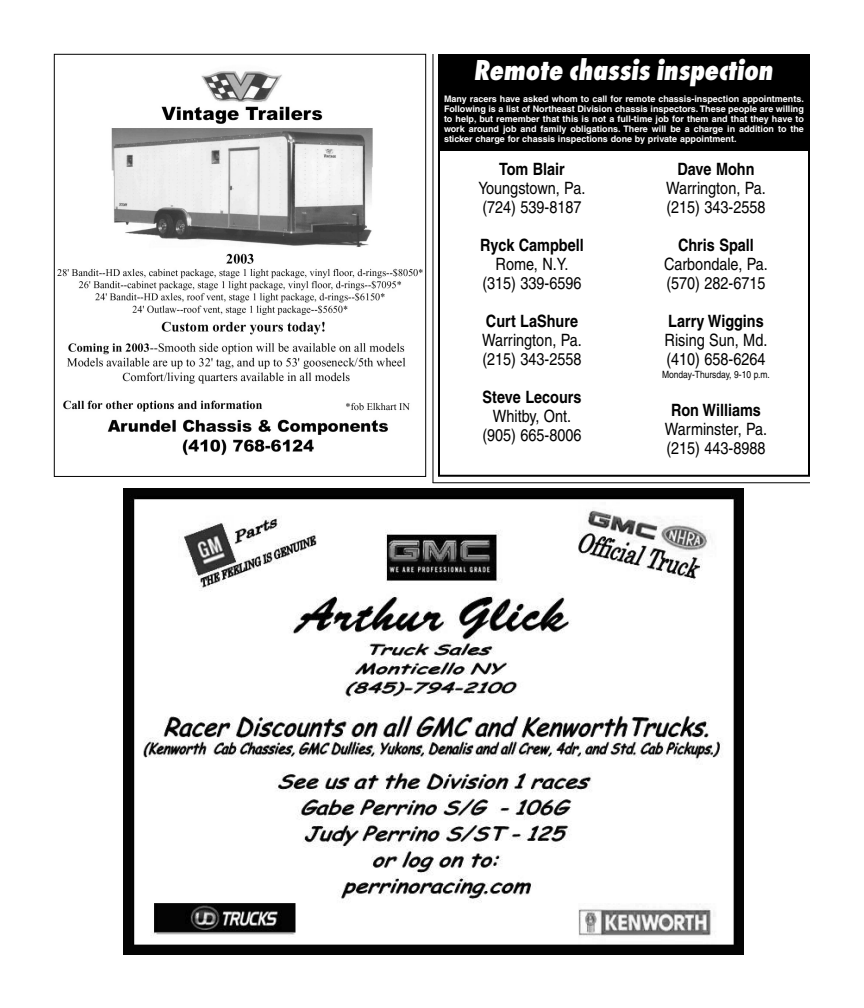
<style>
.page{position:relative;width:864px;height:1008px;background:#fff}
.page>*{position:absolute;margin:0;border:0;box-sizing:border-box;transform-origin:0 0}
.t1{font:italic 800 condensed 30px "Futura T";color:#fff}
.t2{font:17px/19px "Helvetica";color:#000;scale:.85 1}
.t3{font:700 17px "Helvetica";color:#000;scale:.85 1}
.t4{font:10px "Helvetica";color:#000;scale:.85 1}
.t5{font:700 9px/10px "Helvetica";color:#fff;text-align:justify}
</style>
<div class="page">
<img style="left:123px;top:489px;width:621px;height:465px">
<div style="left:438px;top:54px;width:372px;height:96px;background:#000"></div>
<hr style="left:433px;top:482px;width:377px;height:1px;background:#000">
<img style="left:57px;top:70px;width:366px;height:386px">
<div style="left:54px;top:54px;width:372px;height:423px;border:1px solid #000"></div>
<hr style="left:433px;top:54px;width:1px;height:429px;background:#000">
<h1 class="t1" style="left:475px;top:58px;width:300px">Remote chassis inspection</h1>
<p class="t5" style="left:444px;top:95px;width:361px">Many racers have asked whom to call for remote chassis-inspection appointments.<br>Following is a list of Northeast Division chassis inspectors. These people are willing to help, but remember that this is not a full-time job for them and that they have to work around job and family obligations. There will be a charge in addition to the sticker charge for chassis inspections done by private appointment.</p>
<h2 class="t3" style="left:499px;top:162px;width:79px">Tom Blair</h2>
<h2 class="t2" style="left:479px;top:180px;width:127px">Youngstown, Pa. (724) 539-8187</h2>
<h2 class="t3" style="left:480px;top:238px;width:123px">Ryck Campbell</h2>
<h2 class="t2" style="left:482px;top:256px;width:118px;text-align:center">Rome, N.Y. (315) 339-6596</h2>
<h2 class="t3" style="left:486px;top:314px;width:110px">Curt LaShure</h2>
<h2 class="t2" style="left:482px;top:332px;width:119px">Warrington, Pa. (215) 343-2558</h2>
<h2 class="t3" style="left:483px;top:390px;width:118px">Steve Lecours</h2>
<h2 class="t2" style="left:482px;top:408px;width:118px;text-align:center">Whitby, Ont. (905) 665-8006</h2>
<h2 class="t3" style="left:677px;top:162px;width:92px">Dave Mohn</h2>
<h2 class="t2" style="left:666px;top:180px;width:119px">Warrington, Pa. (215) 343-2558</h2>
<h2 class="t3" style="left:678px;top:238px;width:91px">Chris Spall</h2>
<h2 class="t2" style="left:664px;top:256px;width:124px">Carbondale, Pa. (570) 282-6715</h2>
<h2 class="t3" style="left:668px;top:314px;width:114px">Larry Wiggins</h2>
<h2 class="t2" style="left:665px;top:332px;width:122px">Rising Sun, Md. (410) 658-6264</h2>
<p class="t4" style="left:662px;top:370px;width:128px">Monday-Thursday, 9-10 p.m.</p>
<h2 class="t3" style="left:671px;top:403px;width:107px">Ron Williams</h2>
<h2 class="t2" style="left:665px;top:421px;width:122px">Warminster, Pa. (215) 443-8988</h2>
</div>
